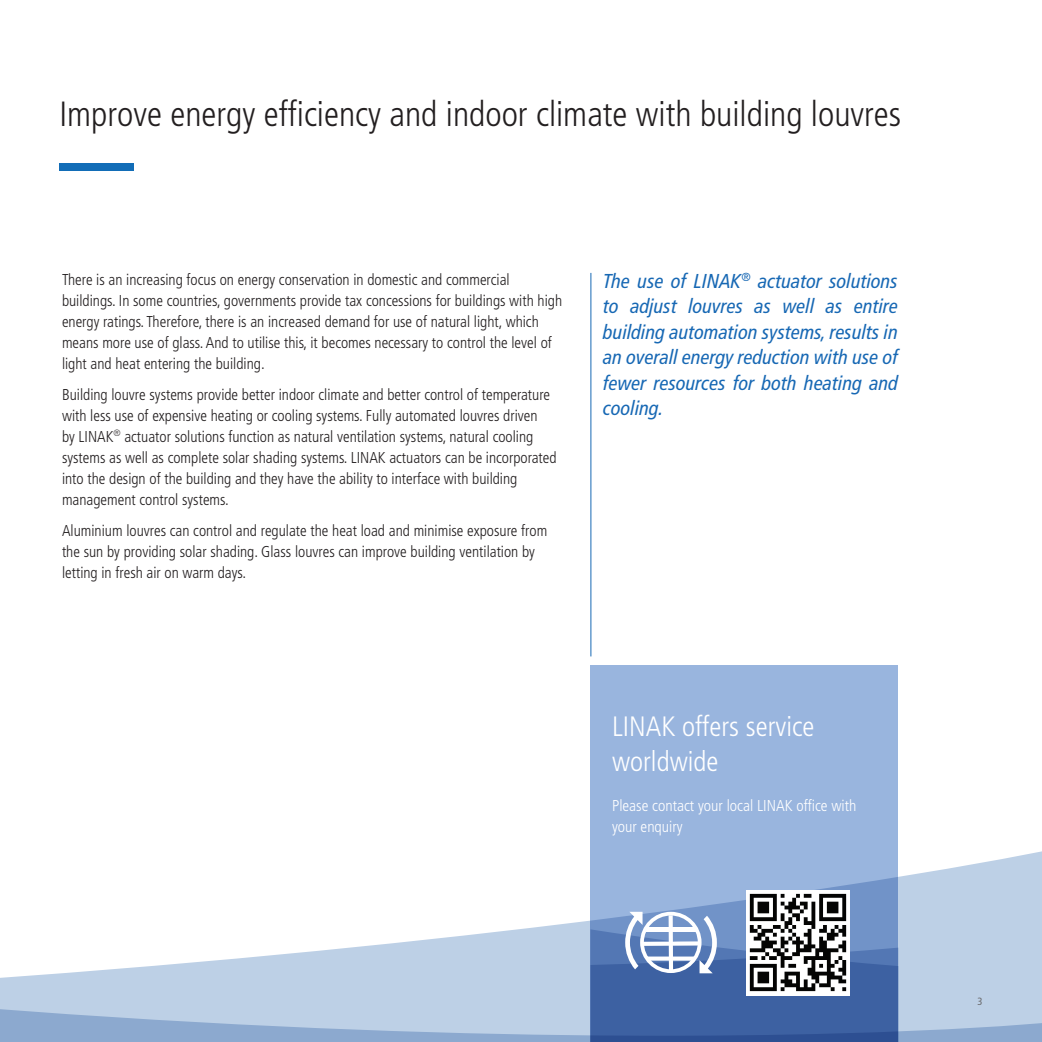
<style>
.page{position:relative;width:1042px;height:1042px;background:#fff}
.page>*{position:absolute;margin:0;border:0;box-sizing:border-box;transform-origin:0 0}
.t1{font:300 condensed 35px "Frutiger LT Pro";color:#231f20}
.t2{font:300 condensed 28px/35px "Frutiger LT Pro";color:#fff}
.t3{font:italic condensed 20.12px/25.4px "Frutiger LT Pro";color:#1768b4;text-align:justify}
.Negative_Bodytext{font:300 condensed 15.75px/21px "Frutiger LT Pro";color:#231f20}
.t4{font:300 condensed 15.75px/21px "Frutiger LT Pro";color:#fff}
.t5{font:condensed 10.5px "Frutiger LT Pro";color:#6c6d70}
</style>
<div class="page">
<svg style="left:898px;top:851px;width:144px;height:28px;fill:#bfd1e6"></svg>
<svg style="left:0;top:879px;width:1042px;height:163px;fill:#bdd0e6"></svg>
<div style="left:60px;top:164px;width:74px;height:7px;background:#126db7"></div>
<hr style="left:590px;top:273px;width:1px;height:383px;background:#1768b4">
<div style="left:590px;top:665px;width:308px;height:377px;background:#99b5de"></div>
<img style="left:746px;top:891px;width:103px;height:21px">
<svg style="left:590px;top:912px;width:308px;height:130px"></svg>
<div style="left:642px;top:941px;width:57px;height:5px;background:#fff"></div>
<div style="left:668px;top:915px;width:5px;height:57px;background:#fff"></div>
<p class="t1" style="left:60px;top:94px;width:843px">Improve energy efficiency and indoor climate with building louvres</p>
<p class="Negative_Bodytext" style="left:62px;top:269px;width:502px">There is an increasing focus on energy conservation in domestic and commercial buildings. In some countries, governments provide tax concessions for buildings with high energy ratings. Therefore, there is an increased demand for use of natural light, which means more use of glass. And to utilise this, it becomes necessary to control the level of light and heat entering the building.</p>
<p class="Negative_Bodytext" style="left:62px;top:384px;width:496px">Building louvre systems provide better indoor climate and better control of temperature with less use of expensive heating or cooling systems. Fully automated louvres driven<br>by LINAK<sup>®</sup> actuator solutions function as natural ventilation systems, natural cooling systems as well as complete solar shading systems. LINAK actuators can be incorporated into the design of the building and they have the ability to interface with building management control systems.</p>
<p class="Negative_Bodytext" style="left:62px;top:520px;width:487px">Aluminium louvres can control and regulate the heat load and minimise exposure from the sun by providing solar shading. Glass louvres can improve building ventilation by letting in fresh air on warm days.</p>
<p class="t3" style="left:603px;top:268px;width:296px">The use of LINAK<sup>®</sup> actuator solutions to adjust louvres as well as entire building automation systems, results in an overall energy reduction with use of fewer resources for both heating and cooling.</p>
<p class="t2" style="left:612px;top:708px;width:204px">LINAK offers service worldwide</p>
<p class="t4" style="left:612px;top:795px;width:246px">Please contact your local LINAK office with your enquiry</p>
<p class="t5" style="left:977px;top:995px;width:7px">3</p>
</div>
